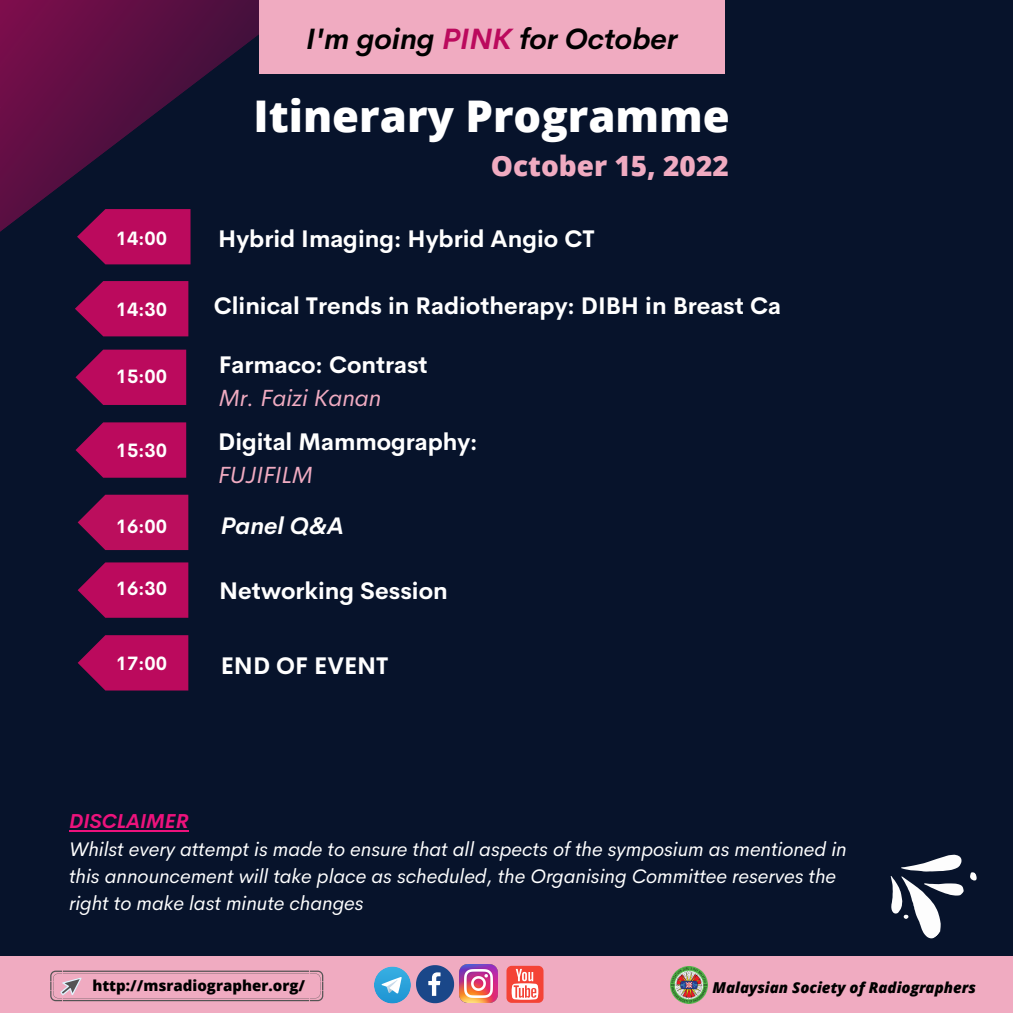
<style>
.page{position:relative;width:1013px;height:1013px;background:#fff}
.page>*{position:absolute;margin:0;border:0;box-sizing:border-box;transform-origin:0 0}
.t1{font:800 43.62px "Open Sans";color:#fff}
.t2{font:italic 700 28.88px "Cerebri Sans";color:#000}
.t3{font:800 28px "Open Sans";color:#f0abc1}
.t4{font:700 23.5px "Cerebri Sans";color:#fff}
.t5{font:italic 23.5px "Cerebri Sans";color:#f0abc1}
.t6{font:italic 700 23.5px "Cerebri Sans";color:#fff}
.t7{font:italic 19.75px/27.2px "Cerebri Sans";color:#fff}
.t8{font:italic 700 19.75px "Cerebri Sans";color:#ed127c}
.t9{font:700 19px "Cerebri Sans";color:#fffffe}
.t10{font:700 19px "Cerebri Sans";color:#fff}
.t11{font:italic 800 15px "Open Sans";color:#000}
.t12{font:800 15px "Open Sans";color:#000}
.s1{color:#bb0a5d}
</style>
<div class="page">
<div style="left:0;top:0;width:1012px;height:956px;background:#07132b"></div>
<div style="left:259px;top:0;width:465px;height:74px;background:#f0abc1"></div>
<div style="left:0;top:956px;width:1012px;height:56px;background:#f0abc1"></div>
<img style="left:670px;top:966px;width:37px;height:37px">
<svg style="left:50px;top:970px;width:273px;height:31px"></svg>
<svg style="left:416px;top:965px;width:38px;height:38px"></svg>
<img style="left:459px;top:964px;width:38px;height:38px">
<svg style="left:374px;top:966px;width:37px;height:37px"></svg>
<svg style="left:381px;top:976px;width:20px;height:17px"></svg>
<div style="left:506px;top:965px;width:37px;height:37px;background:#f44336;border-radius:5px"></div>
<svg style="left:511px;top:968px;width:27px;height:31px"></svg>
<svg style="left:77px;top:209px;width:113px;height:55px;background:#a40b56"></svg>
<svg style="left:75px;top:281px;width:113px;height:55px;background:#a40b56"></svg>
<svg style="left:75px;top:349px;width:111px;height:56px;background:#a10b55"></svg>
<svg style="left:78px;top:494px;width:110px;height:56px;background:#a20e56"></svg>
<svg style="left:78px;top:562px;width:110px;height:55px;background:#a30b56"></svg>
<svg style="left:78px;top:635px;width:110px;height:55px;background:#a40b56"></svg>
<svg style="left:0;top:72px;width:12px;height:36px"></svg>
<svg style="left:874px;top:834px;width:104px;height:107px"></svg>
<svg style="left:75px;top:422px;width:111px;height:55px;background:#a20b56"></svg>
<hr style="left:69px;top:830px;width:120px;height:2px;background:#ed127c">
<h2 class="t2" style="left:306px;top:20px;width:372px">I'm going <span class="s1">PINK</span> for October</h2>
<h1 class="t1" style="left:253px;top:85px;width:478px">Itinerary Programme</h1>
<p class="t9" style="left:116px;top:226px;width:53px">14:00</p>
<p class="t9" style="left:116px;top:297px;width:53px">14:30</p>
<p class="t9" style="left:116px;top:364px;width:53px">15:00</p>
<p class="t9" style="left:116px;top:438px;width:53px">15:30</p>
<p class="t10" style="left:116px;top:514px;width:53px">16:00</p>
<h3 class="t3" style="left:491px;top:146px;width:239px">October 15, 2022</h3>
<p class="t4" style="left:218px;top:223px;width:378px">Hybrid Imaging: Hybrid Angio CT</p>
<p class="t4" style="left:214px;top:291px;width:568px">Clinical Trends in Radiotherapy: DIBH in Breast Ca</p>
<p class="t4" style="left:219px;top:349px;width:210px">Farmaco: Contrast</p>
<p class="t5" style="left:219px;top:382px;width:164px">Mr. Faizi Kanan</p>
<p class="t4" style="left:218px;top:426px;width:261px">Digital Mammography:</p>
<p class="t5" style="left:218px;top:459px;width:96px">FUJIFILM</p>
<p class="t6" style="left:221px;top:510px;width:124px">Panel Q&amp;A</p>
<p class="t9" style="left:116px;top:576px;width:53px">16:30</p>
<p class="t4" style="left:219px;top:575px;width:230px">Networking Session</p>
<p class="t9" style="left:116px;top:651px;width:53px">17:00</p>
<p class="t4" style="left:221px;top:650px;width:169px">END OF EVENT</p>
<p class="t8" style="left:69px;top:808px;width:121px">DISCLAIMER</p>
<p class="t7" style="left:69px;top:835px;width:779px">Whilst every attempt is made to ensure that all aspects of the symposium as mentioned in this announcement will take place as scheduled, the Organising Committee reserves the right to make last minute changes</p>
<p class="t12" style="left:92px;top:975px;width:214px">http://msradiographer.org/</p>
<p class="t11" style="left:712px;top:977px;width:265px">Malaysian Society of Radiographers</p>
</div>
